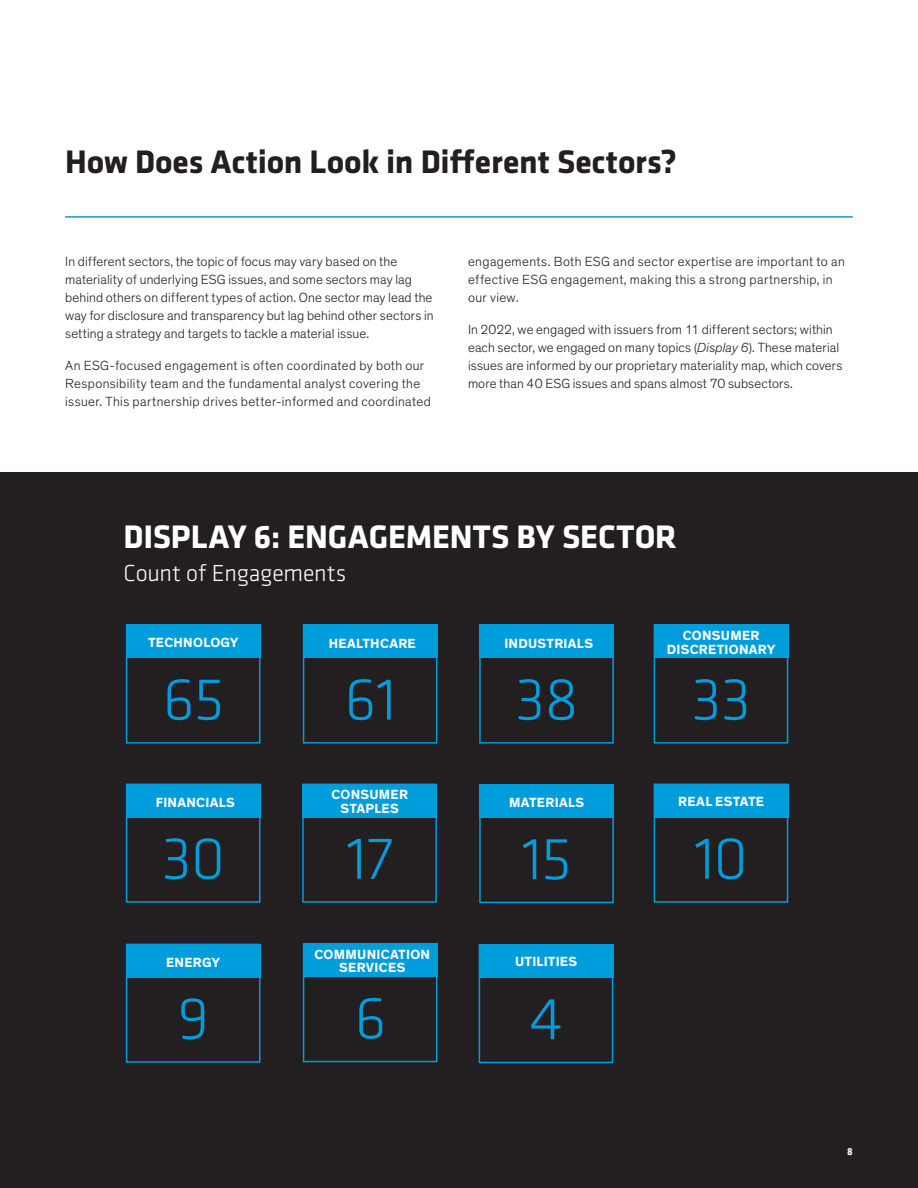
<style>
.page{position:relative;width:918px;height:1188px;background:#fff}
.page>*{position:absolute;margin:0;border:0;box-sizing:border-box;transform-origin:0 0}
.t1{font:300 61.65px "Klavika";letter-spacing:-.015em;color:#009ddc}
.t2{font:700 33.75px "Klavika";letter-spacing:-.005em;color:#231f20}
.t3{font:700 33.75px "Klavika";letter-spacing:-.005em;color:#fff}
.t4{font:300 24px "Klavika";letter-spacing:-.005em;color:#fff}
.t5{font:300 13.5px/18px "Theinhardt";letter-spacing:.015em;color:#231f20}
.t6{font:700 13.5px/13.5px "Theinhardt";letter-spacing:.02em;color:#fff;text-align:center}
.t7{font:700 10.5px "Klavika";color:#fff}
.s1{font-style:italic}
</style>
<div class="page">
<div style="left:0;top:472px;width:918px;height:716px;background:#231f20"></div>
<hr style="left:65px;top:216px;width:788px;height:2px;background:#009ddc">
<div style="left:303px;top:943px;width:134px;height:119px;border:2px solid #009ddc"></div>
<div style="left:303px;top:943px;width:134px;height:34px;background:#009ddc"></div>
<div style="left:126px;top:624px;width:134px;height:120px;border:2px solid #009ddc"></div>
<div style="left:126px;top:624px;width:134px;height:34px;background:#009ddc"></div>
<div style="left:126px;top:944px;width:134px;height:119px;border:2px solid #009ddc"></div>
<div style="left:126px;top:944px;width:134px;height:33px;background:#009ddc"></div>
<div style="left:479px;top:944px;width:134px;height:119px;border:2px solid #009ddc"></div>
<div style="left:479px;top:944px;width:134px;height:34px;background:#009ddc"></div>
<div style="left:479px;top:624px;width:135px;height:120px;border:2px solid #009ddc"></div>
<div style="left:480px;top:624px;width:134px;height:34px;background:#009ddc"></div>
<div style="left:654px;top:784px;width:134px;height:119px;border:2px solid #009ddc"></div>
<div style="left:654px;top:784px;width:134px;height:33px;background:#009ddc"></div>
<div style="left:303px;top:624px;width:134px;height:120px;border:2px solid #009ddc"></div>
<div style="left:303px;top:624px;width:134px;height:34px;background:#009ddc"></div>
<div style="left:302px;top:784px;width:135px;height:119px;border:2px solid #009ddc"></div>
<div style="left:303px;top:784px;width:134px;height:33px;background:#009ddc"></div>
<div style="left:126px;top:784px;width:134px;height:119px;border:2px solid #009ddc"></div>
<div style="left:126px;top:784px;width:134px;height:33px;background:#009ddc"></div>
<div style="left:654px;top:624px;width:134px;height:120px;border:2px solid #009ddc"></div>
<div style="left:654px;top:624px;width:134px;height:34px;background:#009ddc"></div>
<div style="left:479px;top:784px;width:135px;height:119px;border:2px solid #009ddc"></div>
<div style="left:480px;top:784px;width:134px;height:34px;background:#009ddc"></div>
<h2 class="t2" style="left:65px;top:137px;width:613px">How Does Action Look in Different Sectors?</h2>
<p class="t5" style="left:65px;top:253px;width:370px">In different sectors, the topic of focus may vary based on the materiality of underlying ESG issues, and some sectors may lag behind others on different types of action. One sector may lead the way for disclosure and transparency but lag behind other sectors in setting a strategy and targets to tackle a material issue.</p>
<p class="t5" style="left:65px;top:357px;width:367px">An ESG-focused engagement is often coordinated by both our<br>Responsibility team and the fundamental analyst covering the issuer. This partnership drives better-informed and coordinated</p>
<p class="t5" style="left:468px;top:253px;width:378px">engagements. Both ESG and sector expertise are important to an effective ESG engagement, making this a strong partnership, in our view.</p>
<p class="t5" style="left:468px;top:321px;width:376px">In 2022, we engaged with issuers from 11 different sectors; within each sector, we engaged on many topics (<span class="s1">Display 6</span>). These material issues are informed by our proprietary materiality map, which covers more than 40 ESG issues and spans almost 70 subsectors.</p>
<h2 class="t3" style="left:124px;top:513px;width:555px">DISPLAY 6: ENGAGEMENTS BY SECTOR</h2>
<h3 class="t4" style="left:124px;top:559px;width:224px">Count of Engagements</h3>
<p class="t6" style="left:148px;top:636px;width:92px">TECHNOLOGY</p>
<p class="t6" style="left:329px;top:637px;width:89px">HEALTHCARE</p>
<p class="t6" style="left:504px;top:637px;width:90px">INDUSTRIALS</p>
<p class="t6" style="left:667px;top:629px;width:110px">CONSUMER<br>DISCRETIONARY</p>
<h1 class="t1" style="left:163px;top:662px;width:63px">65</h1>
<h1 class="t1" style="left:344px;top:662px;width:54px">61</h1>
<h1 class="t1" style="left:515px;top:662px;width:65px">38</h1>
<h1 class="t1" style="left:691px;top:662px;width:61px">33</h1>
<p class="t6" style="left:156px;top:796px;width:81px">FINANCIALS</p>
<p class="t6" style="left:331px;top:788px;width:78px">CONSUMER<br>STAPLES</p>
<p class="t6" style="left:509px;top:796px;width:76px">MATERIALS</p>
<p class="t6" style="left:678px;top:795px;width:87px">REAL ESTATE</p>
<h1 class="t1" style="left:162px;top:821px;width:65px">30</h1>
<h1 class="t1" style="left:347px;top:821px;width:48px">17</h1>
<h1 class="t1" style="left:522px;top:822px;width:51px">15</h1>
<h1 class="t1" style="left:694px;top:821px;width:55px">10</h1>
<p class="t6" style="left:166px;top:956px;width:56px">ENERGY</p>
<p class="t6" style="left:314px;top:947px;width:117px">COMMUNICATION<br>SERVICES</p>
<p class="t6" style="left:515px;top:955px;width:64px">UTILITIES</p>
<h1 class="t1" style="left:178px;top:981px;width:33px">9</h1>
<h1 class="t1" style="left:354px;top:981px;width:33px">6</h1>
<h1 class="t1" style="left:530px;top:982px;width:35px">4</h1>
<p class="t7" style="left:847px;top:1144px;width:7px">8</p>
</div>
